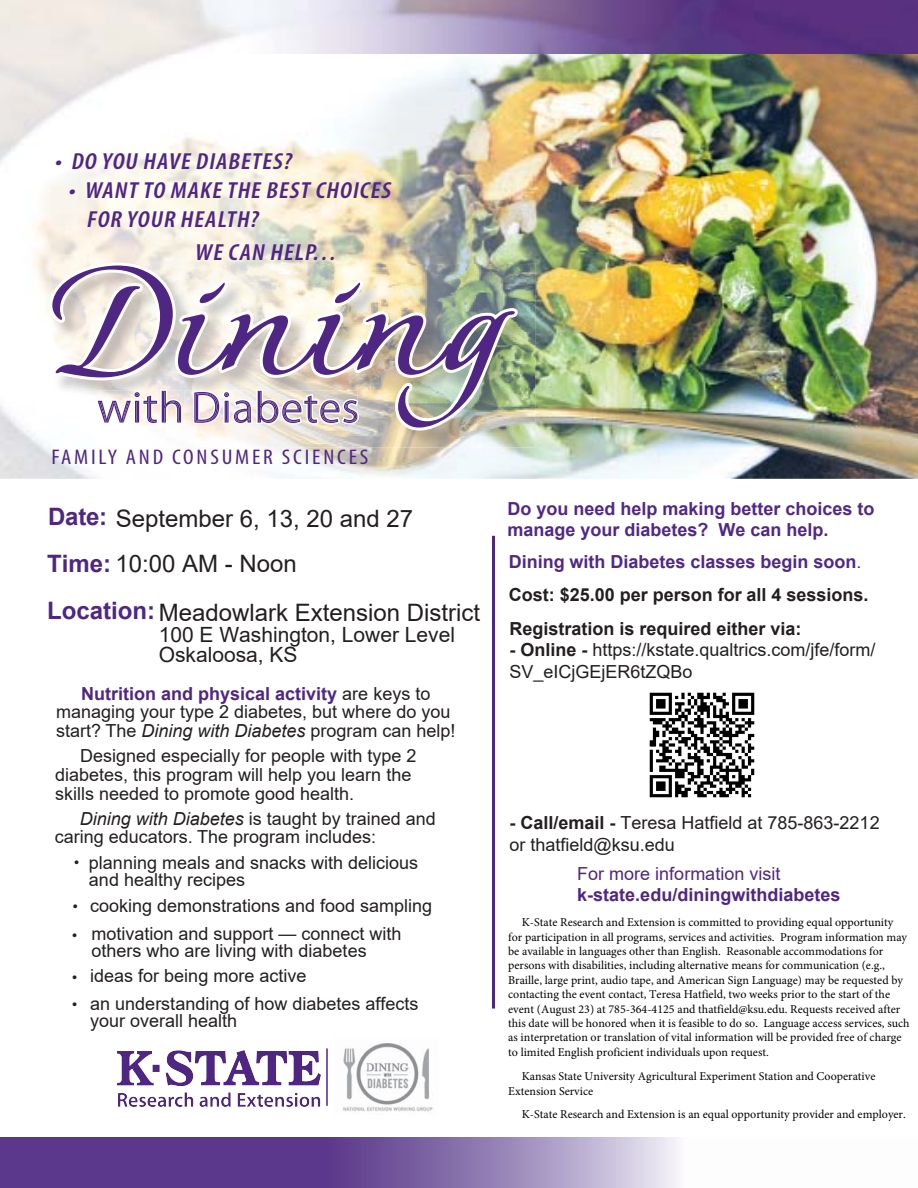
<style>
.page{position:relative;width:918px;height:1188px;background:#fff}
.page>*{position:absolute;margin:0;border:0;box-sizing:border-box;transform-origin:0 0}
.t1{font:150px "Florens LP Alternates";color:#4f2683}
.t2{font:24px/45.2px "Arial";color:#231f20}
.t3{font:italic 600 condensed 23.25px/29.1px "Myriad Pro";letter-spacing:.03em;color:#4f2683;scale:1.1 1}
.t4{font:condensed 21.3px "Myriad Pro";letter-spacing:.12em;color:#4f2683;scale:1.11 1}
.t5{font:21px/20.4px "Arial";color:#231f20}
.t6{font:18px/17.2px "Arial";color:#231f20}
.t7{font:700 18px/33.2px "Arial";color:#231f20}
.t8{font:700 18px/20.7px "Arial";color:#512888}
.t9{font:700 18px "Arial";color:#4f2683}
.t10{font:18px "Arial";color:#4f2683}
.t11{font:12px/14.4px "Minion Pro";color:#000}
.s1{font-weight:700;color:#4f2683}
.s2{font-style:italic}
.s3{font-family:"Myriad Pro"}
.s4{color:#512888}
.s5{font-weight:400;color:#512888}
.s6{font-weight:700}
</style>
<div class="page">
<hr style="left:326px;top:1048px;width:2px;height:58px;background:#4f2683">
<img style="left:343px;top:1043px;width:90px;height:69px">
<svg style="left:0;top:1137px;width:678px;height:51px"></svg>
<img style="left:0;top:0;width:918px;height:479px">
<img style="left:51px;top:264px;width:484px;height:184px">
<img style="left:45px;top:259px;width:478px;height:176px">
<hr style="left:492px;top:536px;width:3px;height:473px;background:#4f2683">
<img style="left:117px;top:1051px;width:203px;height:56px">
<img style="left:649px;top:692px;width:106px;height:106px">
<h3 class="t3" style="left:54px;top:146px;width:219px">• DO YOU HAVE DIABETES?</h3>
<h3 class="t3" style="left:86px;top:175px;width:280px;text-indent:-18px">• WANT TO MAKE THE BEST CHOICES<br>FOR YOUR HEALTH?</h3>
<h3 class="t3" style="left:194px;top:238px;width:132px">WE CAN HELP...</h3>
<h1 class="t1" style="left:51px;top:256px;width:457px">Dining</h1>
<h3 class="t4" style="left:51px;top:444px;width:287px">FAMILY AND CONSUMER SCIENCES</h3>
<h2 class="t2" style="left:47px;top:496px;width:368px"><span class="s1">Date:</span> September 6, 13, 20 and 27<br><span class="s1">Time:</span> 10:00 AM - Noon</h2>
<h2 class="t2" style="left:47px;top:590px;width:434px"><span class="s1">Location:</span>Meadowlark Extension District</h2>
<h3 class="t5" style="left:159px;top:624px;width:298px">100 E Washington, Lower Level<br>Oskaloosa, KS</h3>
<h3 class="t6" style="left:56px;top:685px;width:401px;line-height:18.3px;text-align:center"><span class="s1">Nutrition and physical activity</span> are keys to managing your type 2 diabetes, but where do you start? The <span class="s2">Dining with Diabetes</span> program can help!</h3>
<h3 class="t6" style="left:55px;top:747px;width:363px;line-height:18.8px;text-indent:25px">Designed especially for people with type 2 diabetes, this program will help you learn the skills needed to promote good health.</h3>
<h3 class="t6" style="left:55px;top:810px;width:383px;line-height:18px;text-indent:25px"><span class="s2">Dining with Diabetes</span> is taught by trained and caring educators. The program includes:</h3>
<h3 class="t6" style="left:89px;top:854px;width:331px;text-indent:-15px"><span class="s3">•</span> planning meals and snacks with delicious and healthy recipes</h3>
<h3 class="t6" style="left:73px;top:897px;width:361px"><span class="s3">•</span> cooking demonstrations and food sampling</h3>
<h3 class="t6" style="left:92px;top:925px;width:312px;text-indent:-19px"><span class="s3">•</span> motivation and support — connect with others who are living with diabetes</h3>
<h3 class="t6" style="left:72px;top:967px;width:236px"><span class="s3">•</span> ideas for being more active</h3>
<h3 class="t6" style="left:90px;top:995px;width:330px;text-indent:-18px"><span class="s3">•</span> an understanding of how diabetes affects your overall health</h3>
<h3 class="t8" style="left:508px;top:498px;width:368px">Do you need help making better choices to manage your diabetes? We can help.</h3>
<h3 class="t7" style="left:509px;top:546px;width:361px"><span class="s4">Dining with Diabetes classes begin soon</span><span class="s5">.<br></span>Cost: $25.00 per person for all 4 sessions.<br>Registration is required either via:</h3>
<h3 class="t6" style="left:510px;top:639px;width:368px;line-height:21.6px"><span class="s6">- Online -</span> https://kstate.qualtrics.com/jfe/form/<br>SV_eICjGEjER6tZQBo</h3>
<h3 class="t6" style="left:510px;top:812px;width:372px;line-height:21.6px"><span class="s6">- Call/email -</span> Teresa Hatfield at 785-863-2212 or thatfield@ksu.edu</h3>
<h3 class="t10" style="left:577px;top:861px;width:205px">For more information visit</h3>
<h3 class="t9" style="left:577px;top:882px;width:265px">k-state.edu/diningwithdiabetes</h3>
<p class="t11" style="left:508px;top:916px;width:403px;text-indent:14px">K-State Research and Extension is committed to providing equal opportunity for participation in all programs, services and activities. Program information may be available in languages other than English. Reasonable accommodations for persons with disabilities, including alternative means for communication (e.g., Braille, large print, audio tape, and American Sign Language) may be requested by contacting the event contact, Teresa Hatfield, two weeks prior to the start of the event (August 23) at 785-364-4125 and thatfield@ksu.edu. Requests received after this date will be honored when it is feasible to do so. Language access services, such as interpretation or translation of vital information will be provided free of charge to limited English proficient individuals upon request.</p>
<p class="t11" style="left:508px;top:1070px;width:369px;text-indent:14px">Kansas State University Agricultural Experiment Station and Cooperative<br>Extension Service</p>
<p class="t11" style="left:522px;top:1108px;width:385px">K-State Research and Extension is an equal opportunity provider and employer.</p>
</div>
